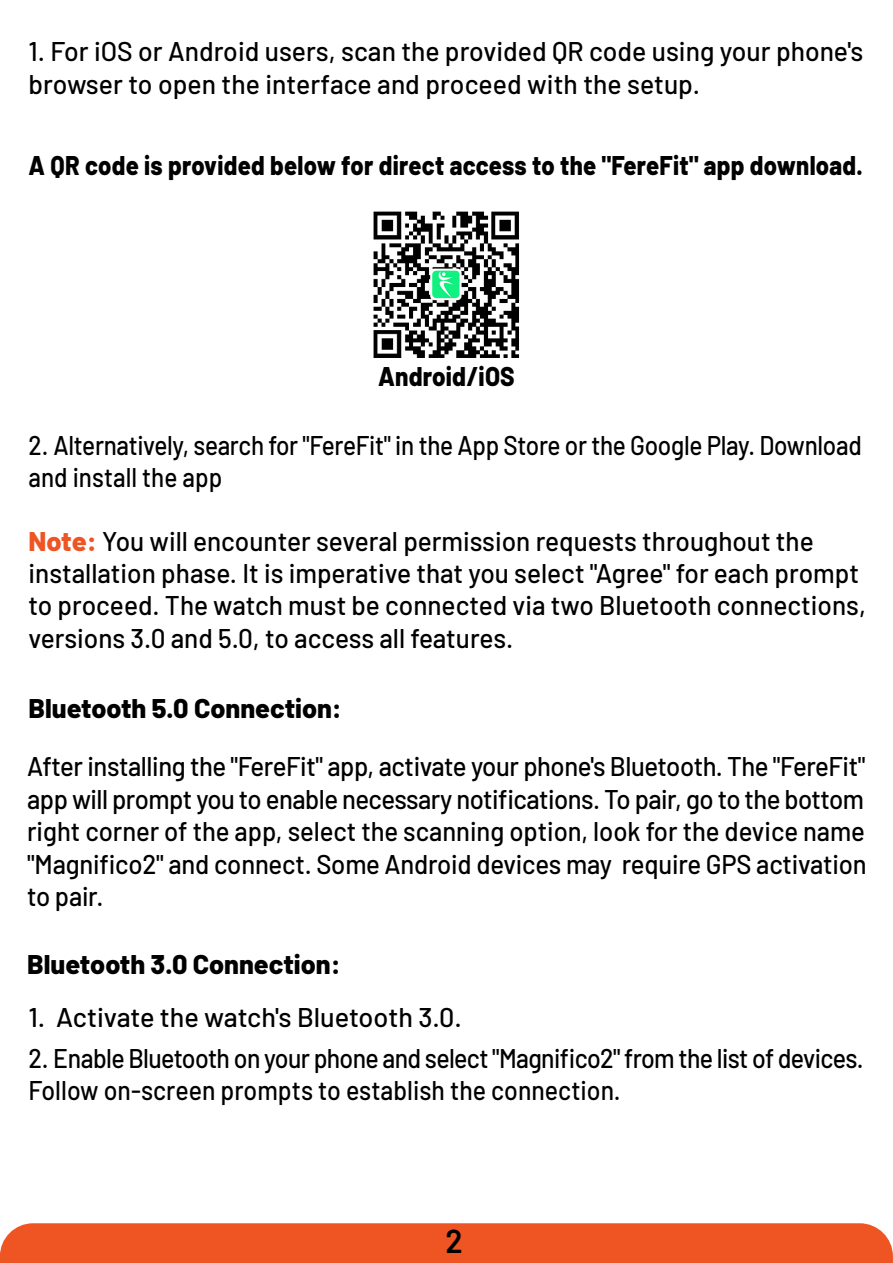
<style>
.page{position:relative;width:893px;height:1263px;background:#fff}
.page>*{position:absolute;margin:0;border:0;box-sizing:border-box;transform-origin:0 0}
.t1{font:600 33px "Barlow";color:#000;scale:.95 1}
.t2{font:500 27px/32.4px "Barlow";letter-spacing:-.005em;color:#000}
.t3{font:500 27px/32.4px "Barlow";letter-spacing:-.005em;color:#000;text-align:justify;scale:.95 1}
.t4{font:500 27px/32.4px "Barlow";letter-spacing:-.025em;color:#000;scale:.92 1}
.t5{font:500 27px/32.4px "Barlow";letter-spacing:-.005em;color:#000;scale:.9 1}
.t6{font:800 27px "Barlow";letter-spacing:.005em;color:#000;scale:.88 1}
.t7{font:800 27px "Barlow";letter-spacing:.005em;color:#000}
.t8{font:800 27px "Barlow";letter-spacing:.005em;color:#000;scale:.9 1}
.s1{font-weight:800;color:#ef5423}
</style>
<div class="page">
<div style="left:28px;top:1223px;width:836px;height:40px;background:#ef5423"></div>
<img style="left:373px;top:211px;width:146px;height:147px">
<p class="t2" style="left:28px;top:33px;width:836px">1. For iOS or Android users, scan the provided QR code using your phone's browser to open the interface and proceed with the setup.</p>
<p class="t6" style="left:28px;top:145px;width:950px">A QR code is provided below for direct access to the "FereFit" app download.</p>
<p class="t8" style="left:378px;top:356px;width:153px">Android/iOS</p>
<p class="t5" style="left:28px;top:427px;width:927px">2. Alternatively, search for "FereFit" in the App Store or the Google Play. Download and install the app</p>
<p class="t2" style="left:28px;top:522px;width:839px"><span class="s1">Note:</span> You will encounter several permission requests throughout the installation phase. It is imperative that you select "Agree" for each prompt to proceed. The watch must be connected via two Bluetooth connections, versions 3.0 and 5.0, to access all features.</p>
<p class="t7" style="left:28px;top:688px;width:315px">Bluetooth 5.0 Connection:</p>
<p class="t3" style="left:27px;top:748px;width:885px">After installing the "FereFit" app, activate your phone's Bluetooth. The "FereFit" app will prompt you to enable necessary notifications. To pair, go to the bottom right corner of the app, select the scanning option, look for the device name "Magnifico2" and connect. Some Android devices may require GPS activation to pair.</p>
<p class="t7" style="left:27px;top:944px;width:315px">Bluetooth 3.0 Connection:</p>
<p class="t2" style="left:28px;top:999px;width:435px">1. Activate the watch's Bluetooth 3.0.</p>
<p class="t4" style="left:28px;top:1039px;width:909px">2. Enable Bluetooth on your phone and select "Magnifico2" from the list of devices.<br>Follow on-screen prompts to establish the connection.</p>
<p class="t1" style="left:445px;top:1217px;width:20px">2</p>
</div>
